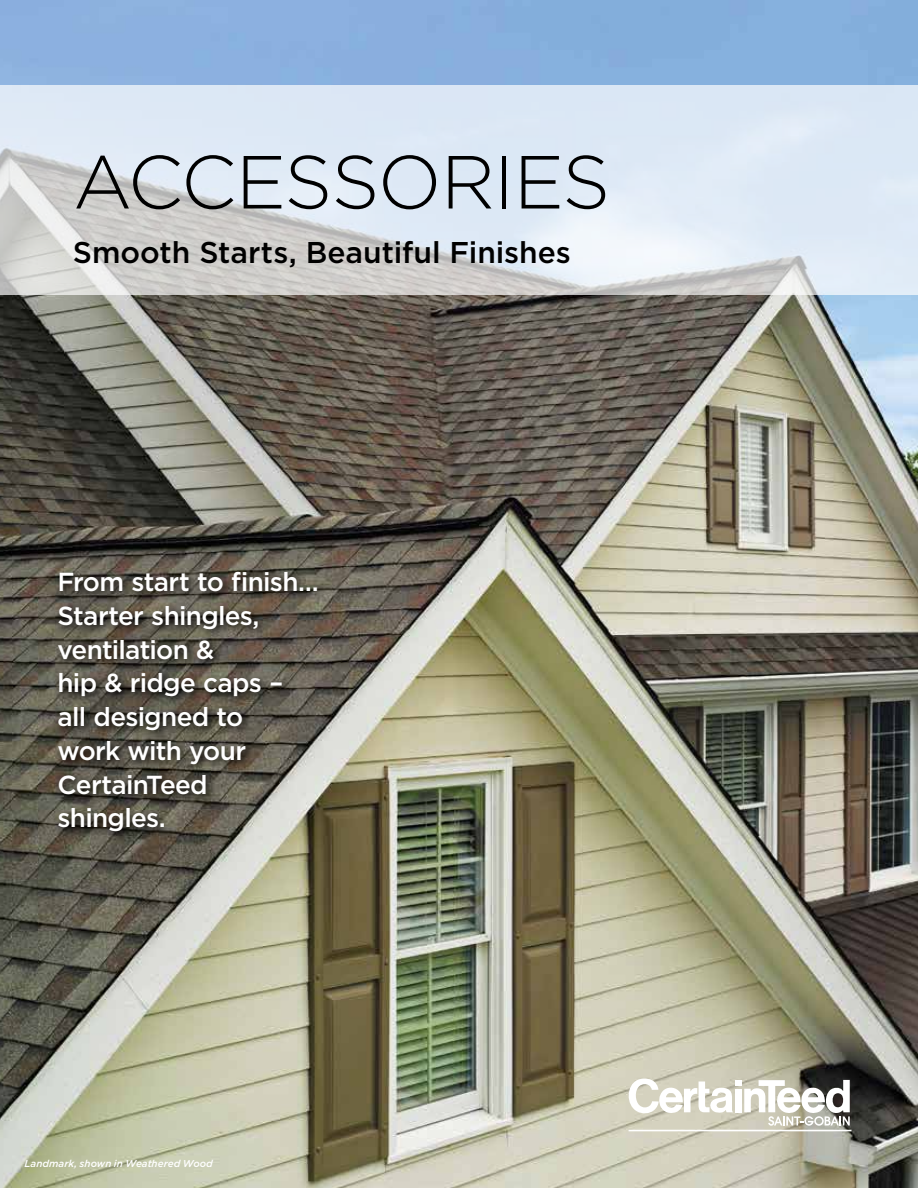
<style>
.page{position:relative;width:918px;height:1188px;background:#fff}
.page>*{position:absolute;margin:0;border:0;box-sizing:border-box;transform-origin:0 0}
.t1{font:300 75px "Gotham";letter-spacing:-.02em;color:#000}
.t2{font:500 30px "Gotham";letter-spacing:-.005em;color:#000}
.t3{font:500 26.1px/33.8px "Gotham";letter-spacing:-.03em;color:#fff}
.t4{font:italic 500 9.9px "Gotham";color:#fff}
</style>
<div class="page">
<img style="left:0;top:0;width:918px;height:1188px">
<svg style="left:1px;top:85px;width:917px;height:210px;background:#dbe2eb"></svg>
<div style="left:735px;top:1080px;width:7px;height:6px;background:#fff"></div>
<svg style="left:629px;top:1079px;width:104px;height:35px"></svg>
<div style="left:735px;top:1089px;width:7px;height:23px;background:#fff"></div>
<svg style="left:744px;top:1080px;width:106px;height:46px"></svg>
<hr style="left:629px;top:1130px;width:222px;height:1px;background:#fff">
<svg style="left:54px;top:567px;width:273px;height:276px;background:#59554b"></svg>
<img style="left:0;top:0;width:1px;height:389px">
<h1 class="t1" style="left:73px;top:135px;width:539px">ACCESSORIES</h1>
<p class="t2" style="left:73px;top:233px;width:500px">Smooth Starts, Beautiful Finishes</p>
<p class="t3" style="left:58px;top:565px;width:263px">From start to finish…<br>Starter shingles, ventilation &amp;<br>hip &amp; ridge caps –<br>all designed to<br>work with your<br>CertainTeed shingles.</p>
<p class="t4" style="left:24px;top:1157px;width:190px">Landmark, shown in Weathered Wood</p>
</div>
